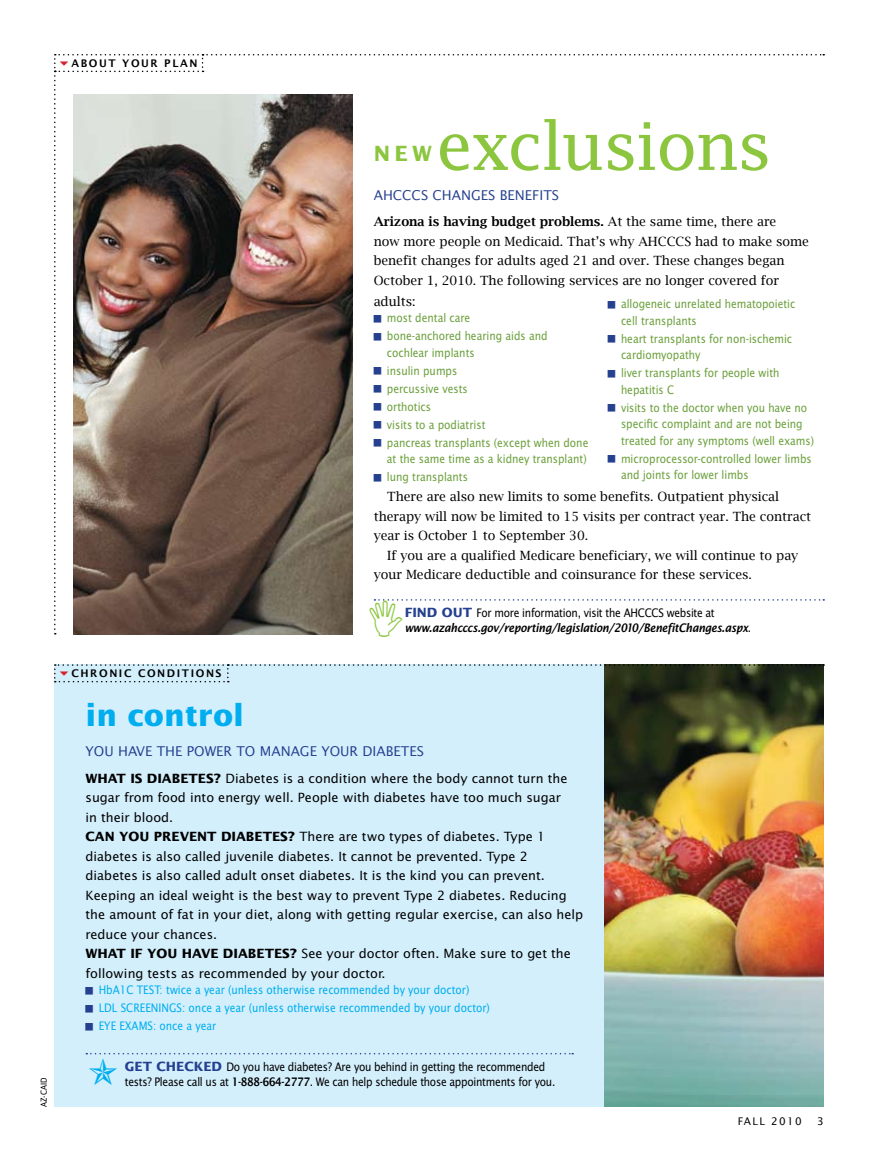
<style>
.page{position:relative;width:878px;height:1161px;background:#fff}
.page>*{position:absolute;margin:0;border:0;box-sizing:border-box;transform-origin:0 0}
.t1{font:66px "Lucida Fax";letter-spacing:-.03em;color:#8cc63f}
.t2{font:700 30px "Lucida Sans Std";color:#00aeef}
.t3{font:700 21px "Lucida Sans Std";color:#8cc63f}
.t4{font:13.5px "Lucida Sans Std";color:#25408f}
.t5{font:12.75px/19.5px "Lucida Sans Std";color:#000}
.t6{font:12.75px/18px "Lucida Sans Nar EF";color:#6ba03c}
.t7{font:12.75px/19.5px "Lucida Bright";color:#000}
.t8{font:12.75px/15px "Lucida Sans Nar EF";letter-spacing:-.02em;color:#000}
.t9{font:12.75px/18px "Lucida Sans Nar EF";color:#00aeef}
.t10{font:12.75px "Lucida Sans Nar EF Dem Bol Ita";letter-spacing:-.02em;color:#000}
.t11{font:700 12.75px "Lucida Sans Std";color:#25408f}
.t12{font:600 10.5px "Lucida Sans";letter-spacing:.15em;color:#000}
.t13{font:10.5px "Lucida Sans Std";letter-spacing:.13em;color:#000}
.t14{font:9px "Lucida Sans Nar EF";color:#000}
.s1{font-weight:600}
.s2{font-family:"Lucida Sans Std";font-weight:700;color:#25408f}
.s3{font-family:"Lucida Sans Nar EF"}
.s4{font-weight:700}
.s5{font-family:"Lucida Sans Nar EF Dem Bol"}
</style>
<div class="page">
<div style="left:54px;top:664px;width:770px;height:443px;background:#d4effc"></div>
<img style="left:604px;top:682px;width:220px;height:425px">
<svg style="left:54px;top:664px;width:770px;height:18px"></svg>
<svg style="left:86px;top:1053px;width:487px;height:2px"></svg>
<svg style="left:54px;top:54px;width:770px;height:581px"></svg>
<p class="t14" style="left:39px;top:1107px;width:31px;rotate:-90deg">AZ-CAID</p>
<p class="t12" style="left:71px;top:57px;width:125px">ABOUT YOUR PLAN</p>
<p class="t12" style="left:71px;top:667px;width:55px">CHRONIC</p>
<p class="t12" style="left:138px;top:667px;width:45px">CONDITI</p>
<p class="t12" style="left:196px;top:667px;width:26px">ONS</p>
<h1 class="t1" style="left:436px;top:108px;width:337px">exclusions</h1>
<p class="t4" style="left:374px;top:187px;width:79px">AH CCCS CHANGE</p>
<p class="t4" style="left:488px;top:187px;width:28px">S BENEFIT</p>
<p class="t4" style="left:552px;top:187px;width:9px">S</p>
<p class="t7" style="left:374px;top:212px;width:437px"><span class="s1">Arizona is having budget problems.</span> At the same time, there are<br>now more people on Medicaid. That’s why AHCCCS had to make some benefit changes for adults aged 21 and over. These changes began October 1, 2010. The following services are no longer covered for</p>
<h3 class="t3" style="left:374px;top:142px;width:40px">NEW</h3>
<p class="t7" style="left:373px;top:291px;width:43px">adults:</p>
<p class="t6" style="left:387px;top:309px;width:162px">most dental care bone-anchored hearing aids and</p>
<p class="t6" style="left:387px;top:343px;width:203px">cochlear implants<br>insulin pumps<br>percussive vests<br>orthotics<br>visits to a podiatrist<br>pancreas transplants (except when done</p>
<p class="t6" style="left:387px;top:450px;width:201px">at the same time as a kidney transplant) lung transplants</p>
<p class="t6" style="left:621px;top:296px;width:176px;line-height:16.5px">allogeneic unrelated hematopoietic cell transplants</p>
<p class="t6" style="left:621px;top:330px;width:173px;line-height:16.5px">heart transplants for non-ischemic cardiomyopathy</p>
<p class="t6" style="left:621px;top:365px;width:160px;line-height:16.5px">liver transplants for people with hepatitis C</p>
<p class="t6" style="left:621px;top:399px;width:195px;line-height:16.5px">visits to the doctor when you have no specific complaint and are not being treated for any symptoms (well exams)</p>
<p class="t6" style="left:621px;top:450px;width:192px;line-height:16.5px">microprocessor-controlled lower limbs and joints for lower limbs</p>
<p class="t7" style="left:374px;top:487px;width:439px;text-indent:13px">There are also new limits to some benefits. Outpatient physical therapy will now be limited to 15 visits per contract year. The contract year is October 1 to September 30.</p>
<p class="t7" style="left:374px;top:546px;width:426px;text-indent:14px">If you are a qualified Medicare beneficiary, we will continue to pay your Medicare deductible and coinsurance for these services.</p>
<p class="t11" style="left:404px;top:605px;width:9px">find</p>
<p class="t8" style="left:442px;top:606px;width:274px"><span class="s2">o ut</span> For more information, visit the AHCCCS website at</p>
<p class="t10" style="left:404px;top:621px;width:348px">www.azahcccs.gov/reporting/legislation/2010/BenefitChanges.aspx<span class="s3">.</span></p>
<h2 class="t2" style="left:86px;top:699px;width:160px">in control</h2>
<p class="t4" style="left:86px;top:744px;width:81px">YOU HAVETHE</p>
<p class="t4" style="left:187px;top:744px;width:84px">POWER TO MANAGE</p>
<p class="t4" style="left:321px;top:744px;width:104px">YOURDIABETES</p>
<p class="t5" style="left:86px;top:768px;width:499px"><span class="s4">WHAT IS DIABETES?</span> Diabetes is a condition where the body cannot turn the sugar from food into energy well. People with diabetes have too much sugar<br>in their blood.<br><span class="s4">CAN YOU PREVENT DIABETES?</span> There are two types of diabetes. Type 1 diabetes is also called juvenile diabetes. It cannot be prevented. Type 2 diabetes is also called adult onset diabetes. It is the kind you can prevent.<br>Keeping an ideal weight is the best way to prevent Type 2 diabetes. Reducing the amount of fat in your diet, along with getting regular exercise, can also help reduce your chances.<br><span class="s4">WHAT IF YOU HAVE DIABETES?</span> See your doctor often. M ake sure to get the following tests as recommended by your doctor.</p>
<p class="t9" style="left:99px;top:981px;width:392px">HbA1C TEST: twice a year (unless otherwise recommended by your doctor)<br>LDL SCREENINGS: once a year (unless otherwise recommended by your doctor)<br>EYE EXAMS: once a year</p>
<p class="t8" style="left:125px;top:1059px;width:432px"><span class="s2">GET CHECKE D</span> Do you have diabetes? Are you behind in getting the recommended tests? Please call us at <span class="s5">1-888-664-2777</span>. We can help schedule those appointments for you.</p>
<p class="t13" style="left:737px;top:1115px;width:66px">FALL 2010</p>
<p class="t13" style="left:817px;top:1115px;width:8px">3</p>
</div>
